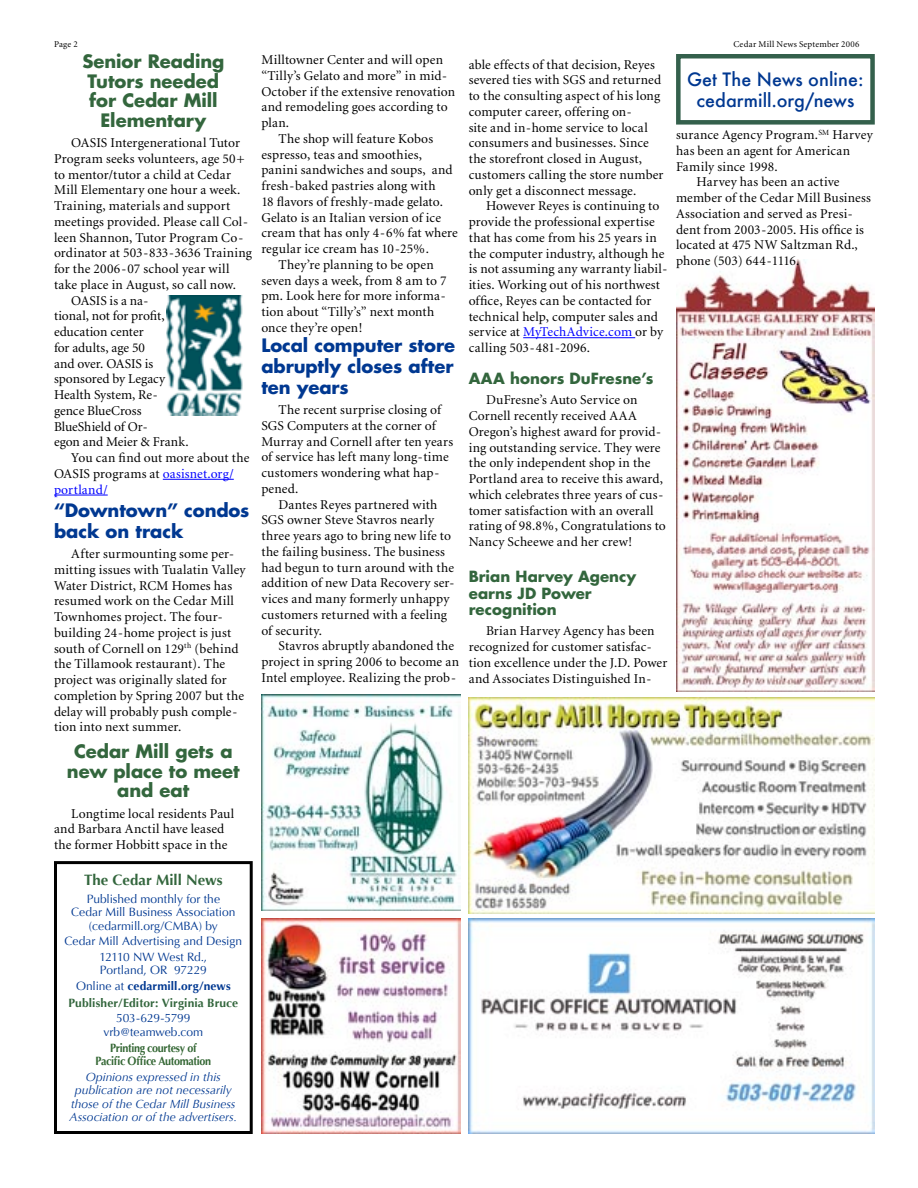
<style>
.page{position:relative;width:918px;height:1188px;background:#fff}
.page>*{position:absolute;margin:0;border:0;box-sizing:border-box;transform-origin:0 0}
.t1{font:700 18px/19.5px "Futura";letter-spacing:-.005em;color:#33663d;text-align:center}
.t2{font:700 18px/21px "Futura";letter-spacing:-.005em;color:#003891;text-align:justify}
.t3{font:500 18px/21px "Futura";letter-spacing:.005em;color:#003891;text-align:center}
.t4{font:700 15px/16.5px "Futura";letter-spacing:.005em;color:#33663d}
.t5{font:700 15px "Optima";color:#33663d}
.t6{font:13.5px/15.8px "Minion";letter-spacing:.01em;color:#000}
.t7{font:13.5px "Minion";letter-spacing:-.01em;color:#000}
.t8{font:13.5px "Minion";letter-spacing:.015em;color:#00f}
.t9{font:12px/13.5px "Optima";color:#003891;text-align:center}
.t10{font:italic 12px/13.5px "Optima";color:#003891;text-align:center}
.t11{font:700 12px/16px "Optima";letter-spacing:.01em;color:#33663d;text-align:center}
.t12{font:700 12px/13.5px "Optima";letter-spacing:-.03em;color:#363;text-align:center;scale:.9 1}
.t13{font:9px "Minion";letter-spacing:.03em;color:#000}
.s1{color:#00f}
.s2{font-weight:400;color:#003891}
.s3{color:#003891}
</style>
<div class="page">
<div style="left:54px;top:861px;width:199px;height:273px;border:3px solid #000"></div>
<img style="left:469px;top:918px;width:406px;height:216px">
<img style="left:261px;top:918px;width:199px;height:216px">
<img style="left:261px;top:694px;width:199px;height:216px">
<hr style="left:523px;top:337px;width:112px;height:1px;background:#00f">
<hr style="left:163px;top:479px;width:71px;height:1px;background:#00f">
<hr style="left:54px;top:495px;width:54px;height:1px;background:#00f">
<img style="left:166px;top:296px;width:77px;height:120px">
<div style="left:676px;top:54px;width:199px;height:71px;border:4px solid #34604c"></div>
<img style="left:676px;top:260px;width:199px;height:432px">
<img style="left:469px;top:698px;width:406px;height:216px">
<p class="t13" style="left:54px;top:40px;width:25px">Page 2</p>
<p class="t13" style="left:733px;top:40px;width:128px">Cedar Mill News September 2006</p>
<h1 class="t1" style="left:82px;top:51px;width:143px">Senior Reading<br>Tutors needed for Cedar Mill<br>Elementary</h1>
<p class="t6" style="left:71px;top:136px;width:170px">OASIS Intergenerational Tutor</p>
<p class="t6" style="left:54px;top:151px;width:192px">Program seeks volunteers, age 50+</p>
<p class="t6" style="left:54px;top:167px;width:179px">to mentor/tutor a child at Cedar</p>
<p class="t6" style="left:54px;top:183px;width:188px">Mill Elementary one hour a week.</p>
<p class="t6" style="left:54px;top:199px;width:178px">Training, materials and support</p>
<p class="t6" style="left:54px;top:214px;width:195px">meetings provided. Please call Col-</p>
<p class="t6" style="left:54px;top:230px;width:191px">leen Shannon, Tutor Program Co-</p>
<p class="t6" style="left:54px;top:246px;width:200px">ordinator at 503-833-3636 Training</p>
<p class="t6" style="left:54px;top:262px;width:177px">for the 2006-07 school year will</p>
<p class="t6" style="left:54px;top:277px;width:184px">take place in August, so call now.</p>
<p class="t6" style="left:71px;top:293px;width:79px">OASIS is a na-</p>
<p class="t7" style="left:54px;top:309px;width:112px">tional, not for profit,</p>
<p class="t6" style="left:54px;top:325px;width:91px">education center</p>
<p class="t6" style="left:54px;top:340px;width:92px">for adults, age 50</p>
<p class="t6" style="left:54px;top:356px;width:101px">and over. OASIS is</p>
<p class="t6" style="left:54px;top:372px;width:113px">sponsored by Legacy</p>
<p class="t6" style="left:54px;top:388px;width:105px">Health System, Re-</p>
<p class="t6" style="left:54px;top:403px;width:89px">gence BlueCross</p>
<p class="t6" style="left:54px;top:419px;width:95px">BlueShield of Or-</p>
<p class="t6" style="left:54px;top:435px;width:136px">egon and Meier &amp; Frank.</p>
<p class="t6" style="left:71px;top:451px;width:180px">You can find out more about the</p>
<p class="t6" style="left:54px;top:466px;width:181px">OASIS programs at <span class="s1">oasisnet.org/</span></p>
<p class="t8" style="left:54px;top:483px;width:55px">portland/</p>
<h1 class="t2" style="left:54px;top:499px;width:197px">“Downtown” condos back on track</h1>
<p class="t6" style="left:54px;top:546px;width:193px;text-indent:17px">After surmounting some per&shy;mitting issues with Tualatin Valley<br>Water District, RCM Homes has resumed work on the Cedar Mill<br>Townhomes project. The four&shy;building 24-home project is just south of Cornell on 129<sup>th</sup> (behind the Tillamook restaurant). The project was originally slated for completion by Spring 2007 but the delay will probably push comple&shy;tion into next summer.</p>
<h1 class="t1" style="left:67px;top:741px;width:174px">Cedar Mill gets a new place to meet and eat</h1>
<p class="t6" style="left:54px;top:806px;width:182px;text-indent:17px">Longtime local residents Paul and Barbara Anctil have leased the former Hobbitt space in the</p>
<p class="t5" style="left:84px;top:871px;width:140px">The Cedar Mill News</p>
<p class="t9" style="left:71px;top:892px;width:166px">Published monthly for the<br>Cedar Mill Business Association (cedarmill.org/CMBA) by</p>
<p class="t9" style="left:65px;top:934px;width:179px;line-height:15.6px">Cedar Mill Advertising and Design<br>12110 NW West Rd.,</p>
<p class="t11" style="left:68px;top:963px;width:171px"><span class="s2">Portland, OR 97229<br>Online at</span> <span class="s3">cedarmill.org/news<br></span>Publisher/Editor: Virginia Bruce</p>
<p class="t9" style="left:103px;top:1012px;width:101px">503-629-5799 vrb@teamweb.com</p>
<p class="t12" style="left:96px;top:1041px;width:130px">Printing courtesy of<br>Pacific Office Automation</p>
<p class="t10" style="left:70px;top:1070px;width:169px">Opinions expressed in this publication are not necessarily those of the Cedar Mill Business<br>Association or of the advertisers.</p>
<p class="t6" style="left:261px;top:52px;width:183px">Milltowner Center and will open</p>
<p class="t6" style="left:261px;top:68px;width:187px">“Tilly’s Gelato and more” in mid-</p>
<p class="t6" style="left:261px;top:84px;width:195px">October if the extensive renovation</p>
<p class="t6" style="left:261px;top:100px;width:188px">and remodeling goes according to</p>
<p class="t6" style="left:261px;top:115px;width:29px">plan.</p>
<p class="t6" style="left:279px;top:131px;width:156px">The shop will feature Kobos</p>
<p class="t6" style="left:261px;top:147px;width:162px">espresso, teas and smoothies,</p>
<p class="t6" style="left:261px;top:163px;width:193px">panini sandwiches and soups, and</p>
<p class="t6" style="left:261px;top:178px;width:176px">fresh-baked pastries along with</p>
<p class="t6" style="left:261px;top:194px;width:183px">18 flavors of freshly-made gelato.</p>
<p class="t6" style="left:261px;top:210px;width:181px">Gelato is an Italian version of ice</p>
<p class="t6" style="left:261px;top:226px;width:198px">cream that has only 4-6% fat where</p>
<p class="t6" style="left:261px;top:241px;width:169px">regular ice cream has 10-25%.</p>
<p class="t6" style="left:279px;top:257px;width:157px">They’re planning to be open</p>
<p class="t6" style="left:261px;top:273px;width:187px">seven days a week, from 8 am to 7</p>
<p class="t6" style="left:261px;top:289px;width:186px">pm. Look here for more informa-</p>
<p class="t6" style="left:261px;top:304px;width:175px">tion about “Tilly’s” next month</p>
<p class="t6" style="left:261px;top:320px;width:103px">once they’re open!</p>
<h1 class="t2" style="left:261px;top:334px;width:195px">Local computer store abruptly closes after ten years</h1>
<p class="t6" style="left:261px;top:402px;width:193px;text-indent:17px">The recent surprise closing of<br>SGS Computers at the corner of<br>Murray and Cornell after ten years of service has left many long-time customers wondering what hap&shy;pened.</p>
<p class="t6" style="left:261px;top:497px;width:195px;text-indent:17px">Dantes Reyes partnered with<br>SGS owner Steve Stavros nearly three years ago to bring new life to the failing business. The business had begun to turn around with the addition of new Data Recovery ser&shy;vices and many formerly unhappy customers returned with a feeling of security.</p>
<p class="t6" style="left:261px;top:639px;width:199px;text-indent:17px">Stavros abruptly abandoned the project in spring 2006 to become an<br>Intel employee. Realizing the prob-</p>
<p class="t6" style="left:469px;top:57px;width:196px">able effects of that decision, Reyes severed ties with SGS and returned to the consulting aspect of his long computer career, offering on-<br>site and in-home service to local consumers and businesses. Since the storefront closed in August, customers calling the store number only get a disconnect message.</p>
<p class="t6" style="left:469px;top:199px;width:200px;text-indent:17px">However Reyes is continuing to provide the professional expertise that has come from his 25 years in the computer industry, although he is not assuming any warranty liabil&shy;ities. Working out of his northwest office, Reyes can be contacted for technical help, computer sales and service at <span class="s1">MyTechAdvice.com</span> or by calling 503-481-2096.</p>
<p class="t4" style="left:469px;top:370px;width:186px">AAA honors DuFresne’s</p>
<p class="t6" style="left:469px;top:393px;width:199px;text-indent:17px">DuFresne’s Auto Service on Cornell recently received AAA Oregon’s highest award for provid&shy;ing outstanding service. They were the only independent shop in the Portland area to receive this award, which celebrates three years of cus&shy;tomer satisfaction with an overall rating of 98.8%, Congratulations to Nancy Scheewe and her crew!</p>
<p class="t4" style="left:469px;top:568px;width:169px">Brian Harvey Agency earns JD Power recognition</p>
<p class="t6" style="left:469px;top:624px;width:200px;text-indent:17px">Brian Harvey Agency has been recognized for customer satisfac&shy;tion excellence under the J.D. Power and Associates Distinguished In-</p>
<h1 class="t3" style="left:687px;top:69px;width:178px">Get The News online: cedarmill.org/news</h1>
<p class="t6" style="left:676px;top:127px;width:198px">surance Agency Program.<sup>SM</sup> Harvey</p>
<p class="t6" style="left:676px;top:143px;width:176px">has been an agent for American</p>
<p class="t6" style="left:676px;top:159px;width:103px">Family since 1998.</p>
<p class="t6" style="left:696px;top:175px;width:145px">Harvey has been an active</p>
<p class="t6" style="left:676px;top:190px;width:196px">member of the Cedar Mill Business</p>
<p class="t6" style="left:676px;top:206px;width:178px">Association and served as Presi-</p>
<p class="t6" style="left:676px;top:222px;width:189px">dent from 2003-2005. His office is</p>
<p class="t6" style="left:676px;top:238px;width:183px">located at 475 NW Saltzman Rd.,</p>
<p class="t6" style="left:676px;top:253px;width:125px">phone (503) 644-1116.</p>
</div>
